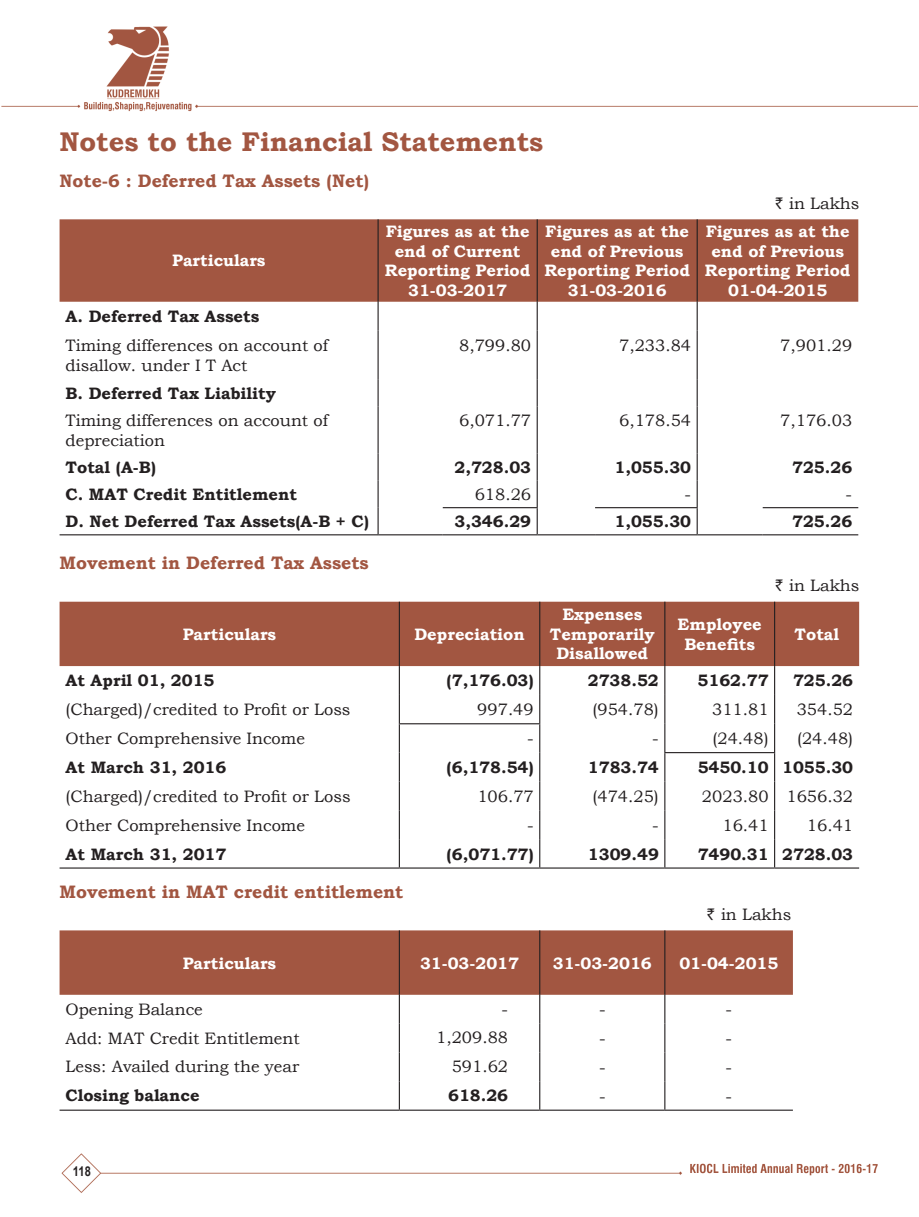
<style>
.page{position:relative;width:919px;height:1217px;background:#fff}
.page>*{position:absolute;margin:0;border:0;box-sizing:border-box;transform-origin:0 0}
.t1{font:700 27px "Bookman Old Style";color:#a25641}
.t2{font:700 18px "Bookman Old Style";color:#a25641}
.t3{font:16.5px/19.8px "Bookman Old Style";color:#231f20}
.t4{font:700 16.5px "Bookman Old Style";color:#231f20}
.t5{font:700 16.5px/19.5px "Bookman Old Style";color:#fff;text-align:center}
.t6{font:700 13.5px "Arial Narrow";color:#231f20}
.s1{font-family:"Rupee"}
</style>
<div class="page">
<img style="left:2px;top:26px;width:915px;height:1167px">
<div style="left:60px;top:219px;width:798px;height:83px;background:#a25641"></div>
<svg style="left:377px;top:379px;width:1px;height:27px"></svg>
<svg style="left:536px;top:379px;width:1px;height:27px"></svg>
<svg style="left:696px;top:379px;width:1px;height:27px"></svg>
<hr style="left:377px;top:406px;width:1px;height:47px;background:#231f20">
<svg style="left:377px;top:453px;width:1px;height:81px"></svg>
<hr style="left:377px;top:219px;width:1px;height:83px;background:#231f20">
<hr style="left:536px;top:219px;width:1px;height:83px;background:#231f20">
<hr style="left:696px;top:219px;width:1px;height:83px;background:#231f20">
<svg style="left:377px;top:302px;width:1px;height:28px"></svg>
<svg style="left:536px;top:302px;width:1px;height:28px"></svg>
<svg style="left:696px;top:302px;width:1px;height:28px"></svg>
<hr style="left:377px;top:330px;width:1px;height:49px;background:#231f20">
<hr style="left:536px;top:330px;width:1px;height:49px;background:#231f20">
<hr style="left:696px;top:330px;width:1px;height:49px;background:#231f20">
<hr style="left:536px;top:406px;width:1px;height:47px;background:#231f20">
<svg style="left:536px;top:453px;width:1px;height:81px"></svg>
<hr style="left:696px;top:406px;width:1px;height:47px;background:#231f20">
<hr style="left:442px;top:507px;width:95px;height:1px;background:#231f20">
<svg style="left:696px;top:453px;width:1px;height:81px"></svg>
<hr style="left:595px;top:507px;width:102px;height:1px;background:#231f20">
<hr style="left:762px;top:507px;width:96px;height:1px;background:#231f20">
<hr style="left:60px;top:534px;width:318px;height:1px;background:#231f20">
<hr style="left:378px;top:534px;width:64px;height:1px;background:#231f20">
<hr style="left:442px;top:534px;width:95px;height:1px;background:#231f20">
<hr style="left:537px;top:534px;width:58px;height:1px;background:#231f20">
<hr style="left:595px;top:534px;width:102px;height:1px;background:#231f20">
<hr style="left:697px;top:534px;width:65px;height:1px;background:#231f20">
<hr style="left:762px;top:534px;width:96px;height:1px;background:#231f20">
<div style="left:60px;top:601px;width:799px;height:65px;background:#a25641"></div>
<hr style="left:399px;top:601px;width:1px;height:65px;background:#231f20">
<hr style="left:539px;top:601px;width:1px;height:65px;background:#231f20">
<hr style="left:664px;top:601px;width:1px;height:65px;background:#231f20">
<hr style="left:774px;top:601px;width:1px;height:65px;background:#231f20">
<svg style="left:399px;top:666px;width:1px;height:201px"></svg>
<hr style="left:399px;top:723px;width:141px;height:1px;background:#231f20">
<hr style="left:664px;top:751px;width:111px;height:2px;background:#231f20">
<hr style="left:60px;top:867px;width:339px;height:1px;background:#231f20">
<hr style="left:399px;top:867px;width:140px;height:1px;background:#231f20">
<hr style="left:539px;top:867px;width:125px;height:1px;background:#231f20">
<hr style="left:664px;top:867px;width:110px;height:1px;background:#231f20">
<hr style="left:774px;top:867px;width:85px;height:1px;background:#231f20">
<svg style="left:539px;top:666px;width:1px;height:201px"></svg>
<svg style="left:664px;top:666px;width:1px;height:201px"></svg>
<svg style="left:774px;top:666px;width:1px;height:201px"></svg>
<div style="left:60px;top:930px;width:732px;height:64px;background:#a25641"></div>
<hr style="left:664px;top:930px;width:1px;height:64px;background:#231f20">
<hr style="left:399px;top:930px;width:1px;height:64px;background:#231f20">
<hr style="left:539px;top:930px;width:1px;height:64px;background:#231f20">
<svg style="left:399px;top:994px;width:1px;height:115px"></svg>
<svg style="left:539px;top:994px;width:1px;height:115px"></svg>
<svg style="left:664px;top:994px;width:1px;height:115px"></svg>
<hr style="left:60px;top:1109px;width:339px;height:1px;background:#231f20">
<hr style="left:399px;top:1109px;width:140px;height:1px;background:#231f20">
<hr style="left:539px;top:1109px;width:125px;height:1px;background:#231f20">
<hr style="left:664px;top:1109px;width:128px;height:1px;background:#231f20">
<h1 class="t1" style="left:60px;top:122px;width:485px">Notes to the Financial Statements</h1>
<p class="t2" style="left:60px;top:167px;width:311px">Note-6 : Deferred Tax Assets (Net(</p>
<p class="t3" style="left:775px;top:193px;width:86px"><span class="s1">`</span> in Lakhs</p>
<p class="t5" style="left:172px;top:251px;width:95px">Particulars</p>
<p class="t5" style="left:385px;top:221px;width:147px">Figures as at the end of Current<br>Reporting Period<br>31-03-2017</p>
<p class="t5" style="left:544px;top:221px;width:147px">Figures as at the end of Previous<br>Reporting Period<br>31-03-2016</p>
<p class="t5" style="left:705px;top:221px;width:147px">Figures as at the end of Previous<br>Reporting Period<br>01-04-2015</p>
<p class="t4" style="left:66px;top:304px;width:195px">A. Deferred Tax Assets</p>
<p class="t3" style="left:66px;top:335px;width:264px">Timing differences on account of disallow. under TI Act</p>
<p class="t3" style="left:780px;top:335px;width:73px">7,901.29</p>
<p class="t3" style="left:459px;top:335px;width:73px">8,799.80</p>
<p class="t3" style="left:619px;top:335px;width:73px">7,233.84</p>
<p class="t4" style="left:66px;top:381px;width:212px">B. Deferred Tax Liability</p>
<p class="t3" style="left:66px;top:410px;width:264px">Timing differences on account of depreciation</p>
<p class="t3" style="left:780px;top:410px;width:73px">7,176.03</p>
<p class="t3" style="left:459px;top:410px;width:73px">6,071.77</p>
<p class="t3" style="left:619px;top:410px;width:73px">6,178.54</p>
<p class="t4" style="left:66px;top:455px;width:92px">Total ( A B- (</p>
<p class="t4" style="left:454px;top:455px;width:78px">2,728.03</p>
<p class="t4" style="left:614px;top:455px;width:78px">1,055.30</p>
<p class="t4" style="left:792px;top:455px;width:62px">725.26</p>
<p class="t4" style="left:65px;top:482px;width:233px">C. MAT Credit Entitlement</p>
<p class="t3" style="left:474px;top:484px;width:58px">618.26</p>
<p class="t3" style="left:684px;top:484px;width:8px">-</p>
<p class="t3" style="left:845px;top:484px;width:8px">-</p>
<p class="t4" style="left:65px;top:509px;width:305px">D. Net Deferred Tax Assets A( B- + C (</p>
<p class="t2" style="left:60px;top:549px;width:311px">Movement in Deferred Tax Assets</p>
<p class="t4" style="left:454px;top:509px;width:78px">3,346.29</p>
<p class="t4" style="left:614px;top:509px;width:78px">1,055.30</p>
<p class="t4" style="left:792px;top:509px;width:62px">725.26</p>
<p class="t3" style="left:775px;top:576px;width:86px"><span class="s1">`</span> in Lakhs</p>
<p class="t5" style="left:183px;top:624px;width:95px">Particulars</p>
<p class="t5" style="left:414px;top:624px;width:112px">Depreciation</p>
<p class="t5" style="left:549px;top:604px;width:106px">Expenses<br>Temporarily<br>Disallowed</p>
<p class="t5" style="left:677px;top:614px;width:86px">Employee</p>
<p class="t5" style="left:684px;top:634px;width:72px">Benefits</p>
<p class="t5" style="left:794px;top:624px;width:46px">Total</p>
<p class="t4" style="left:66px;top:668px;width:150px">At April 01, 2015</p>
<p class="t4" style="left:446px;top:668px;width:89px">)7,176.03(</p>
<p class="t4" style="left:587px;top:668px;width:72px">2738.52</p>
<p class="t4" style="left:697px;top:668px;width:72px">5162.77</p>
<p class="t4" style="left:793px;top:668px;width:62px">725.26</p>
<p class="t3" style="left:66px;top:699px;width:286px">(Charged /) credited to Profit or Loss</p>
<p class="t3" style="left:477px;top:699px;width:58px">997.49</p>
<p class="t3" style="left:592px;top:699px;width:68px">)954.78(</p>
<p class="t3" style="left:712px;top:699px;width:58px">311.81</p>
<p class="t3" style="left:796px;top:699px;width:58px">354.52</p>
<p class="t3" style="left:66px;top:728px;width:241px">Other Comprehensive Income</p>
<p class="t3" style="left:527px;top:728px;width:8px">-</p>
<p class="t3" style="left:652px;top:728px;width:8px">-</p>
<p class="t3" style="left:712px;top:728px;width:58px">)24.48(</p>
<p class="t3" style="left:797px;top:728px;width:58px">)24.48(</p>
<p class="t4" style="left:66px;top:755px;width:162px">At March 31, 2016</p>
<p class="t4" style="left:446px;top:755px;width:89px">)6,178.54(</p>
<p class="t4" style="left:588px;top:755px;width:72px">1783.74</p>
<p class="t4" style="left:697px;top:755px;width:72px">5450.10</p>
<p class="t4" style="left:782px;top:755px;width:72px">1055.30</p>
<p class="t3" style="left:66px;top:786px;width:286px">(Charged /) credited to Profit or Loss</p>
<p class="t3" style="left:477px;top:786px;width:58px">106.77</p>
<p class="t3" style="left:592px;top:786px;width:68px">)474.25(</p>
<p class="t3" style="left:702px;top:786px;width:68px">2023.80</p>
<p class="t3" style="left:786px;top:786px;width:68px">1656.32</p>
<p class="t3" style="left:66px;top:815px;width:241px">Other Comprehensive Income</p>
<p class="t3" style="left:527px;top:815px;width:8px">-</p>
<p class="t3" style="left:652px;top:815px;width:8px">-</p>
<p class="t3" style="left:722px;top:815px;width:48px">16.41</p>
<p class="t3" style="left:806px;top:815px;width:48px">16.41</p>
<p class="t4" style="left:66px;top:841px;width:162px">At March 31, 2017</p>
<p class="t2" style="left:60px;top:878px;width:345px">Movement in MAT credit entitlement</p>
<p class="t4" style="left:446px;top:841px;width:89px">)6,071.77(</p>
<p class="t4" style="left:588px;top:841px;width:72px">1309.49</p>
<p class="t4" style="left:697px;top:841px;width:72px">7490.31</p>
<p class="t4" style="left:782px;top:841px;width:72px">2728.03</p>
<p class="t5" style="left:183px;top:952px;width:95px">Particulars</p>
<p class="t5" style="left:420px;top:952px;width:100px">31-03-2017</p>
<p class="t5" style="left:552px;top:952px;width:100px">31-03-2016</p>
<p class="t3" style="left:707px;top:904px;width:86px"><span class="s1">`</span> in Lakhs</p>
<p class="t5" style="left:679px;top:952px;width:100px">01-04-2015</p>
<p class="t3" style="left:66px;top:999px;width:139px">Opening Balance</p>
<p class="t3" style="left:501px;top:999px;width:8px">-</p>
<p class="t3" style="left:599px;top:999px;width:8px">-</p>
<p class="t3" style="left:725px;top:999px;width:8px">-</p>
<p class="t3" style="left:66px;top:1028px;width:235px">Add: MAT Credit Entitlement</p>
<p class="t3" style="left:436px;top:1027px;width:73px">1,209.88</p>
<p class="t3" style="left:599px;top:1028px;width:8px">-</p>
<p class="t3" style="left:725px;top:1028px;width:8px">-</p>
<p class="t3" style="left:66px;top:1056px;width:235px">Less: Availed during the year</p>
<p class="t3" style="left:451px;top:1056px;width:58px">591.62</p>
<p class="t3" style="left:599px;top:1057px;width:8px">-</p>
<p class="t3" style="left:725px;top:1057px;width:8px">-</p>
<p class="t4" style="left:66px;top:1082px;width:135px">Closing balance</p>
<p class="t4" style="left:448px;top:1082px;width:62px">618.26</p>
<p class="t3" style="left:599px;top:1085px;width:8px">-</p>
<p class="t3" style="left:725px;top:1085px;width:8px">-</p>
<p class="t6" style="left:73px;top:1161px;width:19px">118</p>
</div>
